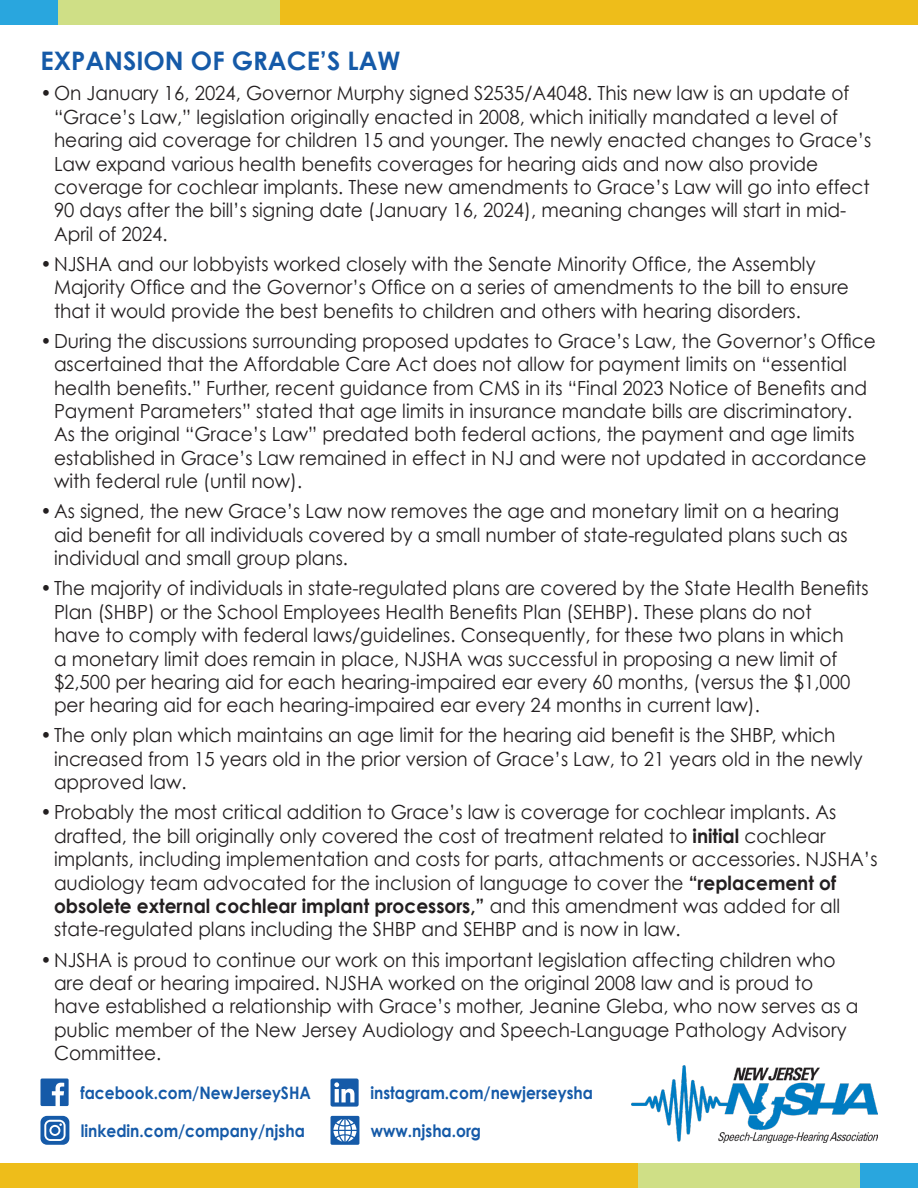
<style>
.page{position:relative;width:918px;height:1188px;background:#fff}
.page>*{position:absolute;margin:0;border:0;box-sizing:border-box;transform-origin:0 0}
.t1{font:700 25.5px "Century Gothic";color:#155aa8}
.t2{font:19.5px/23.4px "Century Gothic";color:#231f20;scale:.95 1}
.t3{font:700 17.1px "Century Gothic";color:#155aa8;scale:.9 1}
.s1{font-weight:700}
</style>
<div class="page">
<svg style="left:40px;top:1079px;width:29px;height:27px"></svg>
<svg style="left:331px;top:1079px;width:28px;height:28px"></svg>
<svg style="left:40px;top:1116px;width:29px;height:29px"></svg>
<svg style="left:331px;top:1116px;width:28px;height:29px"></svg>
<div style="left:0;top:1163px;width:638px;height:25px;background:#eebd1a"></div>
<div style="left:860px;top:1163px;width:58px;height:25px;background:#29a6de"></div>
<div style="left:638px;top:1163px;width:222px;height:25px;background:#cfdf86"></div>
<div style="left:280px;top:0;width:638px;height:25px;background:#eebd1a"></div>
<div style="left:0;top:0;width:58px;height:25px;background:#29a6de"></div>
<div style="left:58px;top:0;width:222px;height:25px;background:#cfdf86"></div>
<img style="left:632px;top:1066px;width:246px;height:76px">
<p class="t1" style="left:40px;top:45px;width:362px">EXPANSION OF GRACE’S LAW</p>
<p class="t2" style="left:54px;top:81px;width:862px;text-indent:-14px">•On January 16, 2024, Governor Murphy signed S2535/A4048. This new law is an update of “Grace’s Law,” legislation originally enacted in 2008, which initially mandated a level of hearing aid coverage for children 15 and younger. The newly enacted changes to Grace’s Law expand various health benefits coverages for hearing aids and now also provide coverage for cochlear implants. These new amendments to Grace’s Law will go into effect 90 days after the bill’s signing date (January 16, 2024), meaning changes will start in mid-April of 2024.</p>
<p class="t2" style="left:54px;top:252px;width:838px;text-indent:-14px">•NJSHA and our lobbyists worked closely with the Senate Minority Office, the Assembly<br>Majority Office and the Governor’s Office on a series of amendments to the bill to ensure that it would provide the best benefits to children and others with hearing disorders.</p>
<p class="t2" style="left:54px;top:329px;width:867px;text-indent:-14px">•During the discussions surrounding proposed updates to Grace’s Law, the Governor’s Office ascertained that the Affordable Care Act does not allow for payment limits on “essential health benefits.” Further, recent guidance from CMS in its “Final 2023 Notice of Benefits and Payment Parameters” stated that age limits in insurance mandate bills are discriminatory.<br>As the original “Grace’s Law” predated both federal actions, the payment and age limits established in Grace’s Law remained in effect in NJ and were not updated in accordance with federal rule (until now).</p>
<p class="t2" style="left:54px;top:499px;width:837px;text-indent:-14px">•As signed, the new Grace’s Law now removes the age and monetary limit on a hearing aid benefit for all individuals covered by a small number of state-regulated plans such as individual and small group plans.</p>
<p class="t2" style="left:54px;top:576px;width:859px;text-indent:-14px">•The majority of individuals in state-regulated plans are covered by the State Health Benefits Plan (SHBP) or the School Employees Health Benefits Plan (SEHBP). These plans do not<br>have to comply with federal laws/guidelines. Consequently, for these two plans in which<br>a monetary limit does remain in place, NJSHA was successful in proposing a new limit of $2,500 per hearing aid for each hearing-impaired ear every 60 months, (versus the $1,000 per hearing aid for each hearing-impaired ear every 24 months in current law).</p>
<p class="t2" style="left:54px;top:723px;width:853px;text-indent:-14px">•The only plan which maintains an age limit for the hearing aid benefit is the SHBP, which increased from 15 years old in the prior version of Grace’s Law, to 21 years old in the newly approved law.</p>
<p class="t2" style="left:54px;top:800px;width:868px;text-indent:-14px">•Probably the most critical addition to Grace’s law is coverage for cochlear implants. As drafted, the bill originally only covered the cost of treatment related to <span class="s1">initial</span> cochlear implants, including implementation and costs for parts, attachments or accessories. NJSHA’s audiology team advocated for the inclusion of language to cover the <span class="s1">“replacement of obsolete external cochlear implant processors,”</span> and this amendment was added for all state-regulated plans including the SHBP and SEHBP and is now in law.</p>
<p class="t2" style="left:54px;top:948px;width:848px;text-indent:-14px">•NJSHA is proud to continue our work on this important legislation affecting children who are deaf or hearing impaired. NJSHA worked on the original 2008 law and is proud to have established a relationship with Grace’s mother, Jeanine Gleba, who now serves as a public member of the New Jersey Audiology and Speech-Language Pathology Advisory Committee.</p>
<p class="t3" style="left:80px;top:1082px;width:258px">facebook.com/NewJerseySHA</p>
<p class="t3" style="left:370px;top:1082px;width:249px">instagram.com/newjerseysha</p>
<p class="t3" style="left:81px;top:1120px;width:250px">linkedin.com/company/njsha</p>
<p class="t3" style="left:371px;top:1120px;width:124px">www.njsha.org</p>
</div>
